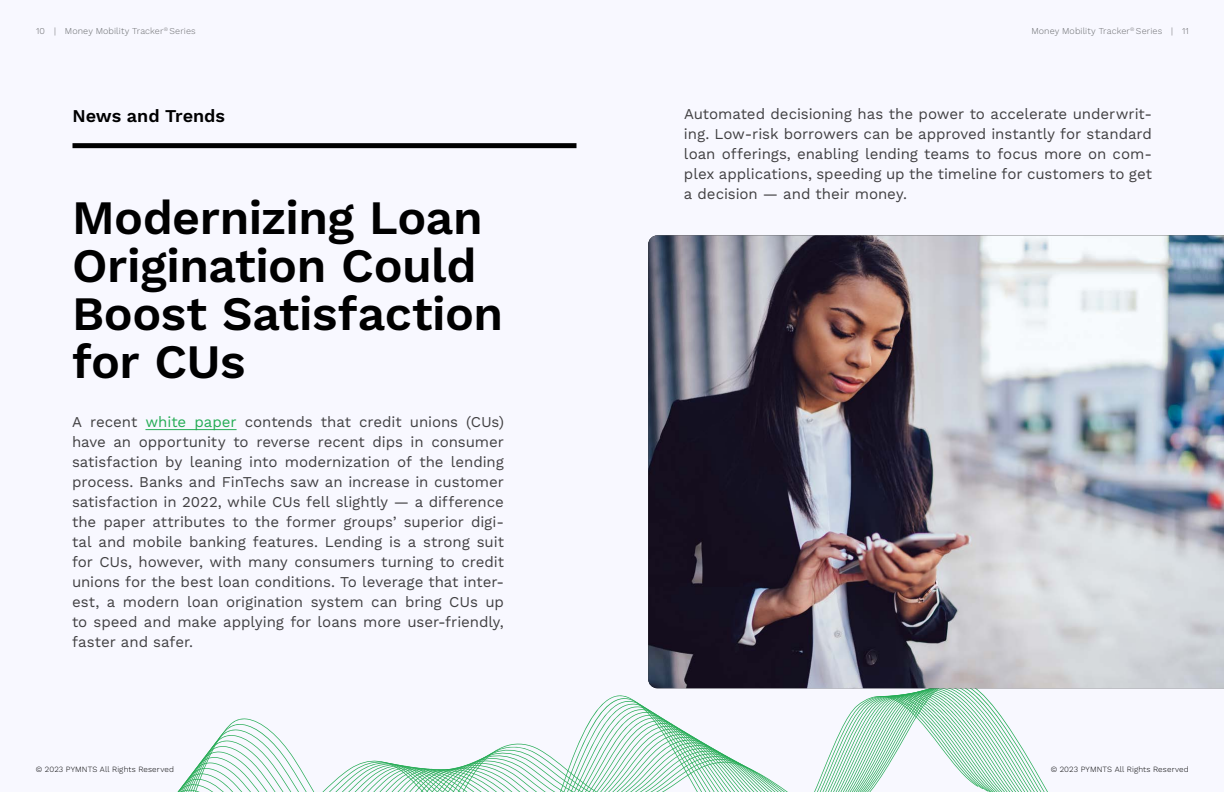
<style>
.page{position:relative;width:1224px;height:792px;background:#f8f8ff}
.page>*{position:absolute;margin:0;border:0;box-sizing:border-box;transform-origin:0 0}
.t1{font:600 48px/48px "Work Sans";letter-spacing:-.01em;color:#000}
.t2{font:600 18px "Work Sans";letter-spacing:-.005em;color:#000}
.t3{font:15px/20px "Work Sans";letter-spacing:-.005em;color:#414042;text-align:justify}
.t4{font:300 9px "Work Sans";letter-spacing:.01em;color:#646769}
.t5{font:300 8px "Work Sans";letter-spacing:.015em;color:#000}
.s1{color:#636466}
.s2{color:#6d6e71}
.s3{color:#25ac55}
</style>
<div class="page">
<svg style="left:655px;top:688px;width:338px;height:104px"></svg>
<svg style="left:177px;top:691px;width:801px;height:101px"></svg>
<div style="left:72px;top:143px;width:505px;height:5px;background:#000"></div>
<img style="left:648px;top:235px;width:576px;height:453px">
<hr style="left:145px;top:429px;width:92px;height:1px;background:#25ac55">
<p class="t4" style="left:36px;top:26px;width:161px"><span class="s1">10 |</span> Money Mobility <span class="s2">Tracker</span><sup>®</sup> <span class="s2">Series</span></p>
<p class="t4" style="left:1031px;top:26px;width:159px">Money Mobility <span class="s2">Tracker</span><sup>®</sup> <span class="s2">Series</span> <span class="s1">| 11</span></p>
<p class="t2" style="left:72px;top:105px;width:154px">News and Trends</p>
<h1 class="t1" style="left:72px;top:196px;width:433px">Modernizing Loan<br>Origination Could<br>Boost Satisfaction for CUs</h1>
<p class="t3" style="left:72px;top:412px;width:434px">A recent <span class="s3">white paper</span> contends that credit unions (CUs) have an opportunity to reverse recent dips in consumer satisfaction by leaning into modernization of the lending process. Banks and FinTechs saw an increase in customer satisfaction in 2022, while CUs fell slightly — a difference the paper attributes to the former groups’ superior digi&shy;tal and mobile banking features. Lending is a strong suit for CUs, however, with many consumers turning to credit unions for the best loan conditions. To leverage that inter&shy;est, a modern loan origination system can bring CUs up to speed and make applying for loans more user-friendly, faster and safer.</p>
<p class="t3" style="left:684px;top:105px;width:470px">Automated decisioning has the power to accelerate underwrit&shy;ing. Low-risk borrowers can be approved instantly for standard loan offerings, enabling lending teams to focus more on com&shy;plex applications, speeding up the timeline for customers to get a decision — and their money.</p>
<p class="t5" style="left:36px;top:765px;width:140px">© 2023 PYMNTS All Rights Reserved</p>
<p class="t5" style="left:1051px;top:765px;width:140px">© 2023 PYMNTS All Rights Reserved</p>
</div>
